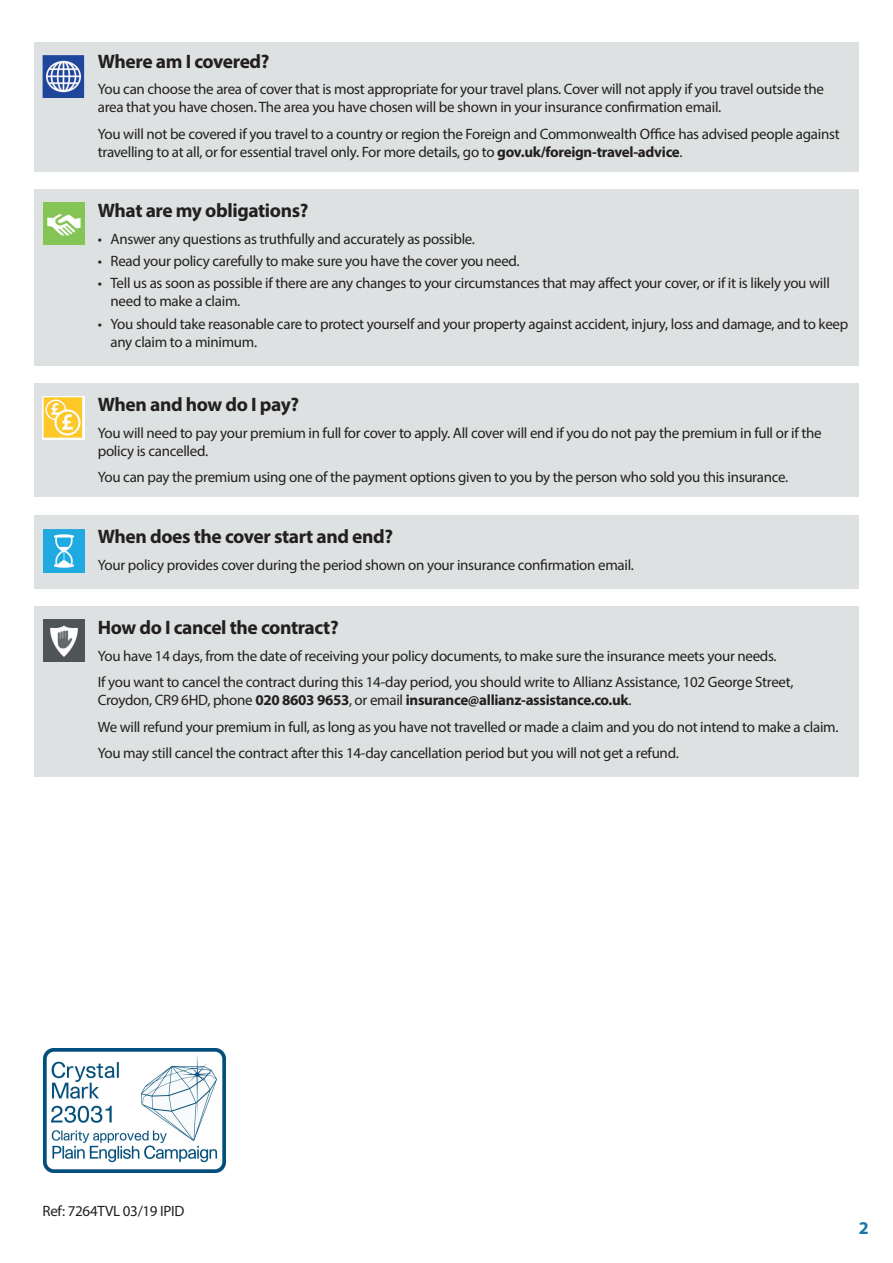
<style>
.page{position:relative;width:893px;height:1263px;background:#fff}
.page>*{position:absolute;margin:0;border:0;box-sizing:border-box;transform-origin:0 0}
.t1{font:700 19.5px "Myriad Pro";letter-spacing:-.02em;color:#231f20}
.t2{font:700 18px "Myriad Pro";color:#1779a4}
.t3{font:15px/18px "Myriad Pro";letter-spacing:-.02em;color:#231f20}
.s1{font-weight:700}
</style>
<div class="page">
<div style="left:34px;top:43px;width:825px;height:129px;background:#dee1e1"></div>
<div style="left:34px;top:189px;width:825px;height:177px;background:#dee1e1"></div>
<div style="left:34px;top:383px;width:825px;height:114px;background:#dee1e1"></div>
<div style="left:34px;top:515px;width:825px;height:74px;background:#dee1e1"></div>
<div style="left:34px;top:607px;width:825px;height:170px;background:#dee1e1"></div>
<img style="left:43px;top:55px;width:42px;height:43px">
<img style="left:43px;top:202px;width:41px;height:42px">
<img style="left:43px;top:397px;width:42px;height:42px">
<img style="left:43px;top:530px;width:41px;height:42px">
<img style="left:43px;top:619px;width:41px;height:43px">
<img style="left:44px;top:1049px;width:182px;height:123px">
<p class="t1" style="left:98px;top:48px;width:173px">Where am I covered?</p>
<p class="t3" style="left:98px;top:80px;width:728px">You can choose the area of cover that is most appropriate for your travel plans. Cover will not apply if you travel outside the area that you have chosen. The area you have chosen will be shown in your insurance confirmation email.</p>
<p class="t3" style="left:98px;top:125px;width:743px">You will not be covered if you travel to a country or region the Foreign and Commonwealth Office has advised people against travelling to at all, or for essential travel only. For more details, go to <span class="s1">gov.uk/foreign-travel-advice</span>.</p>
<p class="t1" style="left:98px;top:198px;width:212px">What are my obligations?</p>
<p class="t3" style="left:98px;top:230px;width:379px">• Answer any questions as truthfully and accurately as possible.</p>
<p class="t3" style="left:98px;top:252px;width:423px">• Read your policy carefully to make sure you have the cover you need.</p>
<p class="t3" style="left:111px;top:274px;width:721px;text-indent:-13px">• Tell us as soon as possible if there are any changes to your circumstances that may affect your cover, or if it is likely you will need to make a claim.</p>
<p class="t3" style="left:111px;top:314px;width:739px;text-indent:-13px">• You should take reasonable care to protect yourself and your property against accident, injury, loss and damage, and to keep any claim to a minimum.</p>
<p class="t1" style="left:98px;top:392px;width:203px">When and how do I pay?</p>
<p class="t3" style="left:98px;top:424px;width:725px">You will need to pay your premium in full for cover to apply. All cover will end if you do not pay the premium in full or if the policy is cancelled.</p>
<p class="t3" style="left:98px;top:468px;width:692px">You can pay the premium using one of the payment options given to you by the person who sold you this insurance.</p>
<p class="t1" style="left:98px;top:524px;width:297px">When does the cover start and end?</p>
<p class="t3" style="left:98px;top:556px;width:538px">Your policy provides cover during the period shown on your insurance confirmation email.</p>
<p class="t1" style="left:98px;top:615px;width:242px">How do I cancel the contract?</p>
<p class="t3" style="left:98px;top:646px;width:680px">You have 14 days, from the date of receiving your policy documents, to make sure the insurance meets your needs.</p>
<p class="t3" style="left:98px;top:673px;width:697px">If you want to cancel the contract during this 14-day period, you should write to Allianz Assistance, 102 George Street,<br>Croydon, CR9 6HD, phone <span class="s1">020 8603 9653</span>, or email <span class="s1">insurance@allianz-assistance.co.uk</span>.</p>
<p class="t3" style="left:98px;top:717px;width:742px">We will refund your premium in full, as long as you have not travelled or made a claim and you do not intend to make a claim.</p>
<p class="t3" style="left:98px;top:744px;width:582px">You may still cancel the contract after this 14-day cancellation period but you will not get a refund.</p>
<p class="t3" style="left:43px;top:1202px;width:143px">Ref: 7264TVL 03/19 IPID</p>
<p class="t2" style="left:859px;top:1216px;width:11px">2</p>
</div>
